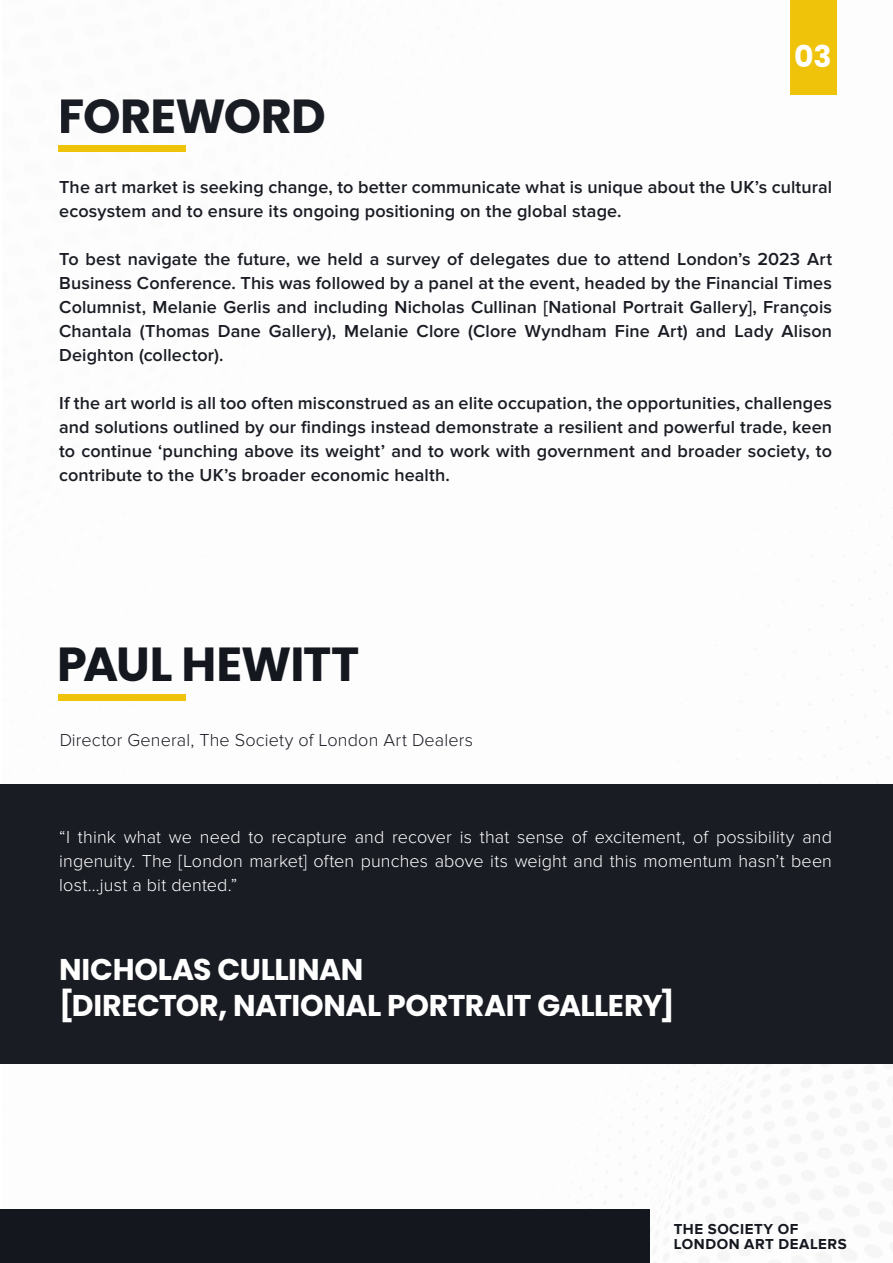
<style>
.page{position:relative;width:893px;height:1263px;background:#fff}
.page>*{position:absolute;margin:0;border:0;box-sizing:border-box;transform-origin:0 0}
.t1{font:700 47.7px "Poppins";letter-spacing:-.02em;color:#15171f}
.t2{font:700 30px/36px "Poppins";letter-spacing:-.02em;color:#fff}
.t3{font:600 18px/24px "Proxima Nova";letter-spacing:.005em;color:#15171f;text-align:justify}
.t4{font:300 18px/24px "Proxima Nova";letter-spacing:.005em;color:#fff;text-align:justify}
.t5{font:300 18px "Proxima Nova";letter-spacing:.01em;color:#15171f}
.t6{font:700 15px/15px "Proxima Nova";letter-spacing:.035em;color:#15171f}
</style>
<div class="page">
<div style="left:0;top:784px;width:893px;height:279px;background:#15171f"></div>
<div style="left:0;top:1209px;width:649px;height:54px;background:#15171f"></div>
<div style="left:790px;top:0;width:46px;height:94px;background:#efc30a"></div>
<div style="left:58px;top:145px;width:127px;height:6px;background:#efc30a"></div>
<div style="left:58px;top:694px;width:127px;height:6px;background:#efc30a"></div>
<h1 class="t1" style="left:59px;top:89px;width:269px">FOREWORD</h1>
<h2 class="t2" style="left:794px;top:39px;width:39px">03</h2>
<p class="t3" style="left:59px;top:176px;width:774px">The art market is seeking change, to better communicate what is unique about the UK’s cultural ecosystem and to ensure its ongoing positioning on the global stage.</p>
<p class="t3" style="left:59px;top:248px;width:774px">To best navigate the future, we held a survey of delegates due to attend London’s 2023 Art Business Conference. This was followed by a panel at the event, headed by the Financial Times Columnist, Melanie Gerlis and including Nicholas Cullinan [National Portrait Gallery], François Chantala (Thomas Dane Gallery), Melanie Clore (Clore Wyndham Fine Art) and Lady Alison Deighton (collector).</p>
<p class="t3" style="left:59px;top:392px;width:774px">If the art world is all too often misconstrued as an elite occupation, the opportunities, challenges and solutions outlined by our findings instead demonstrate a resilient and powerful trade, keen to continue ‘punching above its weight’ and to work with government and broader society, to contribute to the UK’s broader economic health.</p>
<h1 class="t1" style="left:57px;top:636px;width:304px">PAUL HEWITT</h1>
<p class="t5" style="left:59px;top:729px;width:415px">Director General, The Society of London Art Dealers</p>
<p class="t4" style="left:59px;top:825px;width:774px">“I think what we need to recapture and recover is that sense of excitement, of possibility and ingenuity. The [London market] often punches above its weight and this momentum hasn’t been lost…just a bit dented.”</p>
<h2 class="t2" style="left:59px;top:951px;width:617px">NICHOLAS CULLINAN<br>[DIRECTOR, NATIONAL PORTRAIT GALLERY]</h2>
<p class="t6" style="left:674px;top:1221px;width:174px">THE SOCIETY OF<br>LONDON ART DEALERS</p>
</div>
